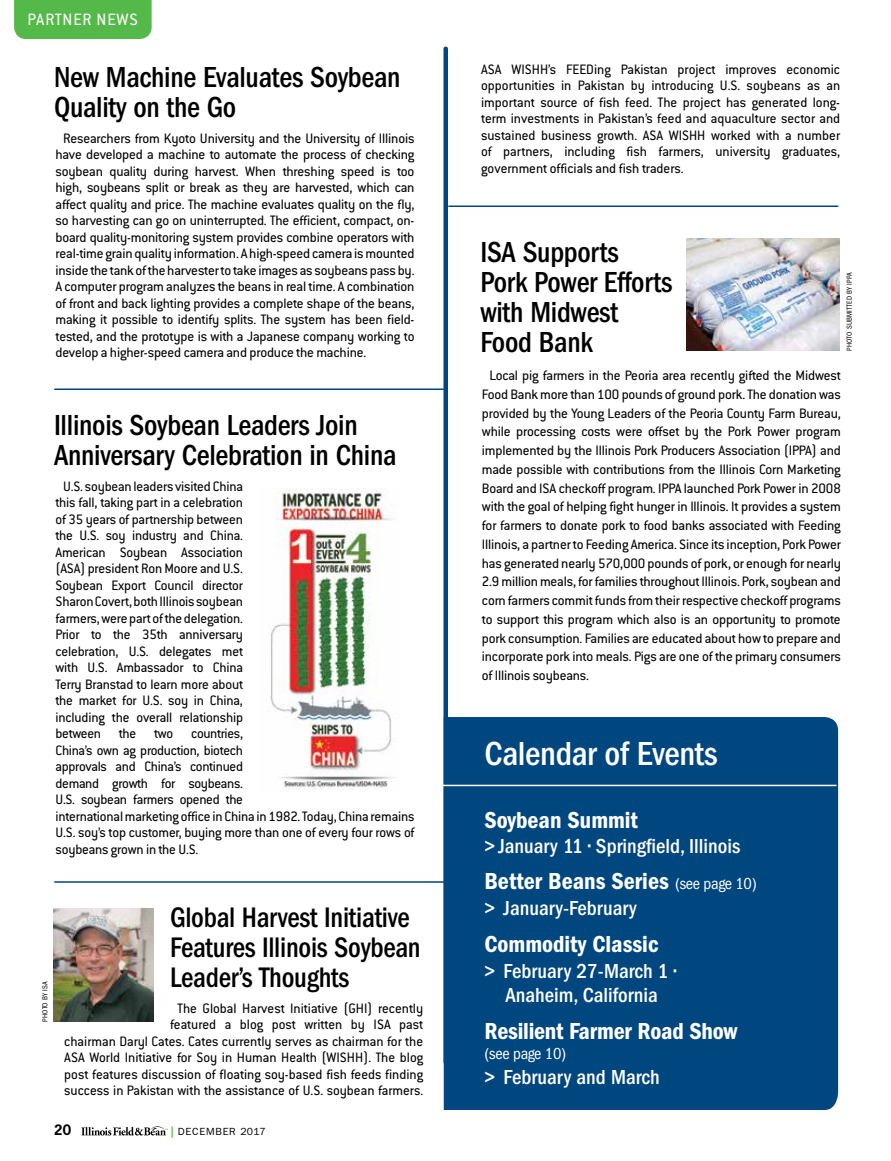
<style>
.page{position:relative;width:891px;height:1161px;background:#fff}
.page>*{position:absolute;margin:0;border:0;box-sizing:border-box;transform-origin:0 0}
.t1{font:500 condensed 34.5px "Franklin Gothic";letter-spacing:-.01em;color:#fff}
.t2{font:500 condensed 30px/30px "Franklin Gothic";letter-spacing:-.01em;color:#000}
.t3{font:500 condensed 29.25px/30px "Franklin Gothic";letter-spacing:-.01em;color:#000;scale:.95 1}
.t4{font:600 condensed 24px "Franklin Gothic";color:#fff}
.t5{font:500 condensed 21px/24px "Franklin Gothic";color:#fff;text-align:center}
.t6{font:18px "Conduit ITC Std";letter-spacing:.05em;color:#fff}
.t7{font:condensed 16.5px "Franklin Gothic";letter-spacing:-.02em;color:#fff}
.t8{font:15px/16.5px "Conduit ITC Std";letter-spacing:-.01em;color:#000;text-align:justify}
.t9{font:700 13.5px "News Gothic";color:#000}
.t10{font:10.35px "ITC Franklin Gothic Std";letter-spacing:.07em;color:#000}
.t11{font:condensed 7.5px "Franklin Gothic";letter-spacing:.025em;color:#000}
.s1{font-family:"Franklin Gothic";font-weight:500;font-stretch:condensed;font-size:11.25px;color:#54b948}
.s2{font-weight:400;font-size:16.5px}
</style>
<div class="page">
<div style="left:443px;top:49px;width:5px;height:1013px;background:#00467f"></div>
<hr style="left:55px;top:388px;width:389px;height:2px;background:#00467f">
<hr style="left:449px;top:206px;width:389px;height:1px;background:#00467f">
<hr style="left:55px;top:881px;width:389px;height:2px;background:#00467f">
<div style="left:444px;top:717px;width:394px;height:393px;background:#00467f"></div>
<hr style="left:441px;top:785px;width:395px;height:1px;background:#fff">
<div style="left:14px;top:0;width:138px;height:39px;background:#54b948"></div>
<img style="left:270px;top:488px;width:126px;height:302px">
<svg style="left:81px;top:1126px;width:87px;height:10px"></svg>
<img style="left:686px;top:238px;width:153px;height:113px">
<img style="left:53px;top:909px;width:101px;height:112px">
<p class="t6" style="left:28px;top:8px;width:112px">PARTNER NEWS</p>
<h2 class="t2" style="left:54px;top:62px;width:348px">New Machine Evaluates Soybean<br>Quality on the Go</h2>
<p class="t8" style="left:56px;top:129px;width:361px;text-indent:8px">Researchers from Kyoto University and the University of Illinois have developed a machine to automate the process of checking soybean quality during harvest. When threshing speed is too high, soybeans split or break as they are harvested, which can affect quality and price. The machine evaluates quality on the fly, so harvesting can go on uninterrupted. The efficient, compact, on&shy;board quality-monitoring system provides combine operators with real-time grain quality information. A high-speed camera is mounted inside the tank of the harvester to take images as soybeans pass by.<br>A computer program analyzes the beans in real time. A combination of front and back lighting provides a complete shape of the beans, making it possible to identify splits. The system has been field&shy;tested, and the prototype is with a Japanese company working to develop a higher-speed camera and produce the machine.</p>
<h2 class="t2" style="left:54px;top:410px;width:344px">Illinois Soybean Leaders Join<br>Anniversary Celebration in China</h2>
<p class="t8" style="left:56px;top:477px;width:361px;text-align:left;text-indent:7px">U.S. soybean leaders visited China<br>this fall, taking part in a celebration<br>of 35 years of partnership between<br>the U.S. soy industry and China.<br>American Soybean Association<br>(ASA) president Ron Moore and U.S.<br>Soybean Export Council director<br>Sharon Covert, both Illinois soybean<br>farmers, were part of the delegation.<br>Prior to the 35th anniversary<br>celebration, U.S. delegates met<br>with U.S. Ambassador to China<br>Terry Branstad to learn more about<br>the market for U.S. soy in China,<br>including the overall relationship<br>between the two countries,<br>China’s own ag production, biotech<br>approvals and China’s continued<br>demand growth for soybeans.<br>U.S. soybean farmers opened the<br>international marketing office in China in 1982. Today, China remains U.S. soy’s top customer, buying more than one of every four rows of soybeans grown in the U.S.</p>
<p class="t11" style="left:41px;top:1022px;width:42px;rotate:-90deg">PHOTO BY ISA</p>
<h3 class="t3" style="left:170px;top:903px;width:265px">Global Harvest Initiative<br>Features Illinois Soybean<br>Leader’s Thoughts</h3>
<p class="t8" style="left:64px;top:1000px;width:361px;text-align:right">The Global Harvest Initiative (GHI) recently<br>featured a blog post written by ISA past<br>chairman Daryl Cates. Cates currently serves as chairman for the ASA World Initiative for Soy in Human Health (WISHH). The blog post features discussion of floating soy-based fish feeds finding success in Pakistan with the assistance of U.S. soybean farmers.</p>
<p class="t9" style="left:54px;top:1121px;width:19px">20</p>
<p class="t10" style="left:170px;top:1126px;width:98px"><span class="s1">|</span> DECEMBER 2017</p>
<p class="t8" style="left:481px;top:61px;width:361px">ASA WISHH’s FEEDing Pakistan project improves economic opportunities in Pakistan by introducing U.S. soybeans as an important source of fish feed. The project has generated long&shy;term investments in Pakistan’s feed and aquaculture sector and sustained business growth. ASA WISHH worked with a number of partners, including fish farmers, university graduates, government officials and fish traders.</p>
<h2 class="t2" style="left:480px;top:238px;width:194px">ISA Supports<br>Pork Power Efforts with Midwest<br>Food Bank</h2>
<p class="t8" style="left:482px;top:366px;width:361px;line-height:18.8px;text-indent:8px">Local pig farmers in the Peoria area recently gifted the Midwest Food Bank more than 100 pounds of ground pork. The donation was provided by the Young Leaders of the Peoria County Farm Bureau, while processing costs were offset by the Pork Power program implemented by the Illinois Pork Producers Association (IPPA) and made possible with contributions from the Illinois Corn Marketing Board and ISA checkoff program. IPPA launched Pork Power in 2008 with the goal of helping fight hunger in Illinois. It provides a system for farmers to donate pork to food banks associated with Feeding Illinois, a partner to Feeding America. Since its inception, Pork Power has generated nearly 570,000 pounds of pork, or enough for nearly 2.9 million meals, for families throughout Illinois. Pork, soybean and corn farmers commit funds from their respective checkoff programs to support this program which also is an opportunity to promote pork consumption. Families are educated about how to prepare and incorporate pork into meals. Pigs are one of the primary consumers of Illinois soybeans.</p>
<p class="t11" style="left:845px;top:351px;width:80px;rotate:-90deg">PHOTO SUBMITTED BY IPPA</p>
<h1 class="t1" style="left:484px;top:734px;width:235px">Calendar of Events</h1>
<h3 class="t4" style="left:484px;top:806px;width:155px">Soybean Summit</h3>
<h3 class="t5" style="left:484px;top:835px;width:258px">&gt; January 11 • Springfield, Illinois</h3>
<h3 class="t4" style="left:484px;top:868px;width:274px">Better Beans Series <span class="s2">(see page 10)</span></h3>
<h3 class="t5" style="left:485px;top:896px;width:154px">&gt; January-February</h3>
<h3 class="t4" style="left:485px;top:931px;width:176px">Commodity Classic</h3>
<h3 class="t5" style="left:485px;top:959px;width:193px">&gt; February 27-March 1 •<br>Anaheim, California</h3>
<h3 class="t4" style="left:485px;top:1018px;width:254px">Resilient Farmer Road Show</h3>
<p class="t7" style="left:485px;top:1044px;width:83px">(see page 10)</p>
<h3 class="t5" style="left:485px;top:1066px;width:177px">&gt; February and March</h3>
</div>
